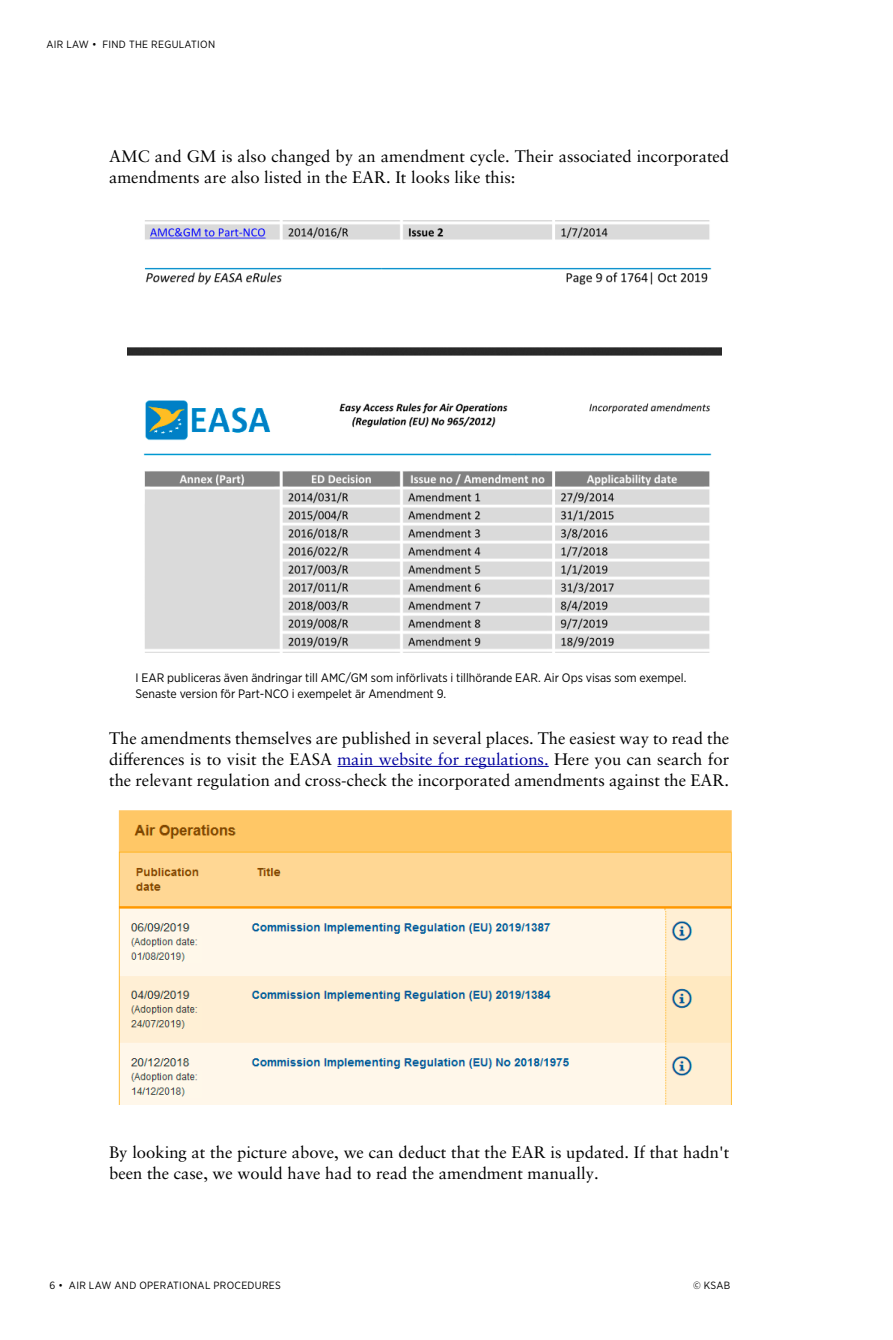
<style>
.page{position:relative;width:893px;height:1340px;background:#fff}
.page>*{position:absolute;margin:0;border:0;box-sizing:border-box;transform-origin:0 0}
.t1{font:16.62px/21px "Sabon LT Pro";color:#000}
.t2{font:12.25px/15.8px "Gotham Narrow";color:#000}
.t3{font:10.5px "Gotham Narrow";letter-spacing:.03em;color:#000}
.s1{color:#00009d}
</style>
<div class="page">
<hr style="left:337px;top:766px;width:212px;height:1px;background:#00009d">
<img style="left:118px;top:810px;width:614px;height:294px">
<img style="left:127px;top:220px;width:594px;height:432px">
<p class="t3" style="left:47px;top:38px;width:170px">AIR LAW • FIND THE REGULATION</p>
<p class="t1" style="left:109px;top:145px;width:622px">AMC and GM is also changed by an amendment cycle. Their associated incorporated amendments are also listed in the EAR. It looks like this:</p>
<p class="t2" style="left:136px;top:669px;width:552px">I EAR publiceras även ändringar till AMC/GM som införlivats i tillhörande EAR. Air Ops visas som exempel.<br>Senaste version för Part-NCO i exempelet är Amendment 9.</p>
<p class="t1" style="left:109px;top:727px;width:622px;text-align:justify">The amendments themselves are published in several places. The easiest way to read the differences is to visit the EASA <span class="s1">main website for regulations.</span> Here you can search for the relevant regulation and cross-check the incorporated amendments against the EAR.</p>
<p class="t1" style="left:109px;top:1141px;width:622px">By looking at the picture above, we can deduct that the EAR is updated. If that hadn't been the case, we would have had to read the amendment manually.</p>
<p class="t3" style="left:50px;top:1279px;width:233px">6 • AIR LAW AND OPERATIONAL PROCEDURES</p>
<p class="t3" style="left:693px;top:1279px;width:39px">© KSAB</p>
</div>
